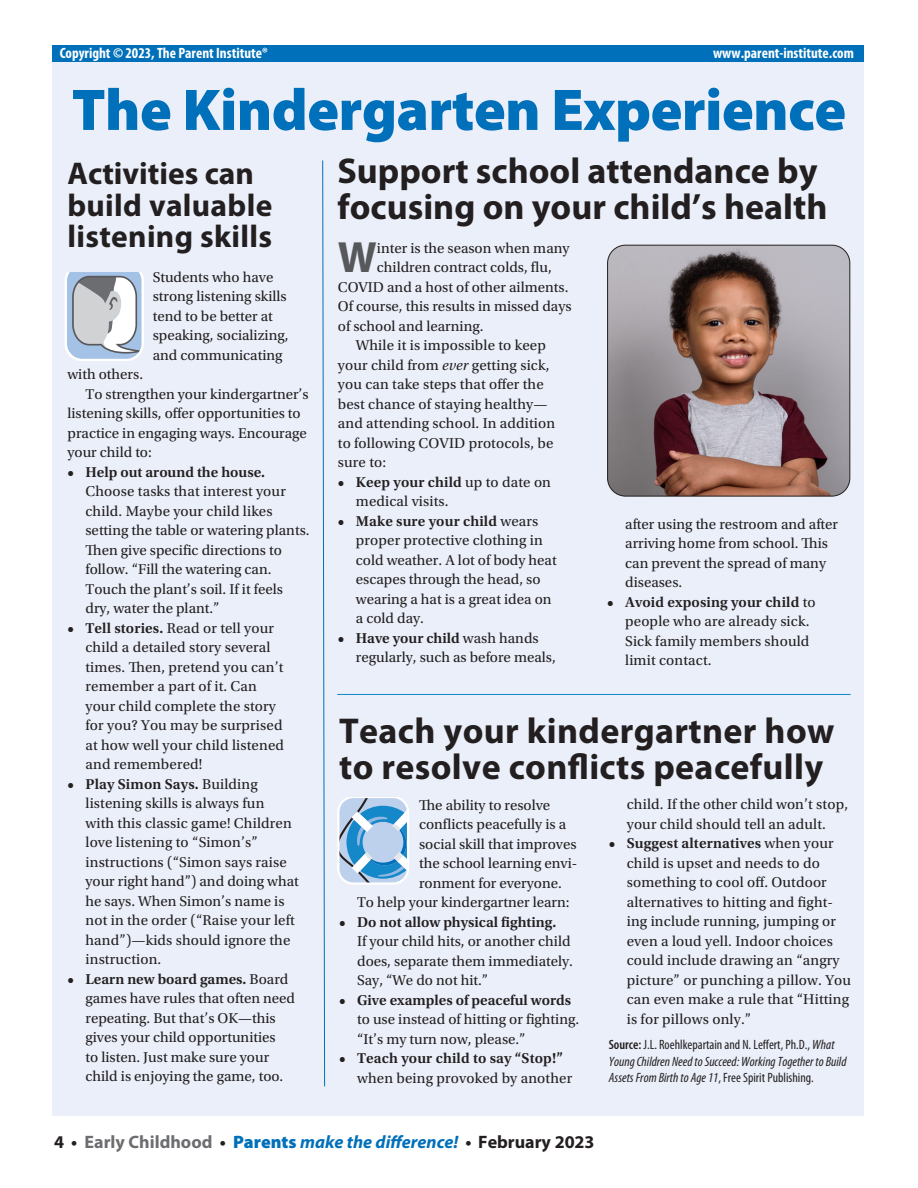
<style>
.page{position:relative;width:918px;height:1188px;background:#fff}
.page>*{position:absolute;margin:0;border:0;box-sizing:border-box;transform-origin:0 0}
.t1{font:900 59.25px "Myriad Pro";letter-spacing:-.01em;color:#0070ba}
.t2{font:700 43.95px "Myriad Pro";color:#57585a}
.t3{font:700 36px/36px "Myriad Pro";letter-spacing:.01em;color:#231f20}
.t4{font:700 31.5px/31.5px "Myriad Pro";letter-spacing:.01em;color:#231f20}
.t5{font:italic 700 18px "Myriad Pro";color:#0070ba}
.t6{font:15px/19.5px "Utopia Std";color:#231f20}
.t7{font:600 15px "Utopia Std";color:#231f20}
.t8{font:700 condensed 15px "Myriad Pro";color:#fff}
.t9{font:italic condensed 13.5px/16.5px "Myriad Pro";color:#231f20}
.s1{font-style:italic}
.s2{font-weight:600}
.s3{font-weight:600;font-style:normal}
.s4{font-style:normal}
.s5{font-style:normal;color:#231f20}
.s6{font-style:normal;color:#6c6d70}
.s7{font-weight:900;font-style:normal}
</style>
<div class="page">
<div style="left:52px;top:56px;width:811px;height:1060px;background:#eaeff9"></div>
<svg style="left:65px;top:273px;width:79px;height:88px;background:#c1c9d4"></svg>
<div style="left:52px;top:46px;width:811px;height:16px;background:#0070ba"></div>
<svg style="left:322px;top:160px;width:3px;height:927px"></svg>
<svg style="left:337px;top:797px;width:72px;height:88px;background:#98c1e1"></svg>
<hr style="left:337px;top:694px;width:514px;height:1px;background:#1588ca">
<img style="left:608px;top:245px;width:242px;height:250px">
<div style="left:607px;top:245px;width:243px;height:252px;border:1px solid #231f20;border-radius:18px"></div>
<p class="t8" style="left:60px;top:43px;width:210px">Copyright © 2023, The Parent Institute®</p>
<p class="t8" style="left:713px;top:43px;width:142px">www.parent-institute.com</p>
<h1 class="t1" style="left:72px;top:70px;width:776px">The Kindergarten Experience</h1>
<h3 class="t4" style="left:68px;top:157px;width:206px">Activities can build valuable listening skills</h3>
<h3 class="t3" style="left:338px;top:152px;width:491px">Support school attendance by focusing on your child’s health</h3>
<h2 class="t2" style="left:338px;top:229px;width:41px">W</h2>
<p class="t6" style="left:377px;top:238px;width:194px">inter is the season when many</p>
<p class="t6" style="left:377px;top:258px;width:176px">children contract colds, flu,</p>
<p class="t6" style="left:338px;top:277px;width:232px">COVID and a host of other ailments.</p>
<p class="t6" style="left:338px;top:297px;width:235px">Of course, this results in missed days</p>
<p class="t6" style="left:338px;top:316px;width:147px">of school and learning.</p>
<p class="t6" style="left:356px;top:336px;width:192px">While it is impossible to keep</p>
<p class="t6" style="left:338px;top:355px;width:213px">your child from <span class="s1">ever</span> getting sick,</p>
<p class="t6" style="left:338px;top:375px;width:207px">you can take steps that offer the</p>
<p class="t6" style="left:338px;top:394px;width:211px">best chance of staying healthy—</p>
<p class="t6" style="left:338px;top:414px;width:219px">and attending school. In addition</p>
<p class="t6" style="left:338px;top:433px;width:217px">to following COVID protocols, be</p>
<p class="t6" style="left:338px;top:453px;width:50px">sure to:</p>
<p class="t6" style="left:356px;top:472px;width:197px;text-indent:-18px"><span class="s2">• Keep your child</span> up to date on medical visits.</p>
<p class="t6" style="left:356px;top:511px;width:202px;text-indent:-18px"><span class="s2">• Make sure your child</span> wears proper protective clothing in cold weather. A lot of body heat escapes through the head, so wearing a hat is a great idea on a cold day.</p>
<p class="t6" style="left:356px;top:628px;width:202px;text-indent:-18px"><span class="s2">• Have your child</span> wash hands regularly, such as before meals,</p>
<p class="t6" style="left:153px;top:268px;width:137px">Students who have strong listening skills tend to be better at speaking, socializing, and communicating</p>
<p class="t6" style="left:68px;top:365px;width:77px">with others.</p>
<p class="t6" style="left:86px;top:385px;width:225px">To strengthen your kindergartner’s</p>
<p class="t6" style="left:68px;top:404px;width:235px">listening skills, offer opportunities to</p>
<p class="t6" style="left:68px;top:424px;width:241px">practice in engaging ways. Encourage</p>
<p class="t6" style="left:68px;top:443px;width:86px">your child to:</p>
<p class="t7" style="left:68px;top:464px;width:199px">• Help out around the house.</p>
<p class="t6" style="left:86px;top:482px;width:226px">Choose tasks that interest your child. Maybe your child likes setting the table or watering plants.<br>Then give specific directions to follow. “Fill the watering can.<br>Touch the plant’s soil. If it feels dry, water the plant.”</p>
<p class="t6" style="left:86px;top:619px;width:200px;text-indent:-18px"><span class="s2">• Tell stories.</span> Read or tell your child a detailed story several times. Then, pretend you can’t remember a part of it. Can your child complete the story for you? You may be surprised at how well your child listened and remembered!</p>
<p class="t6" style="left:86px;top:775px;width:215px;text-indent:-18px"><span class="s2">• Play Simon Says.</span> Building listening skills is always fun<br>with this classic game! Children love listening to “Simon’s” instructions (“Simon says raise your right hand”) and doing what he says. When Simon’s name is not in the order (“Raise your left hand”)—kids should ignore the instruction.</p>
<p class="t6" style="left:86px;top:970px;width:211px;text-indent:-18px"><span class="s2">• Learn new board games.</span> Board games have rules that often need repeating. But that’s OK—this gives your child opportunities<br>to listen. Just make sure your child is enjoying the game, too.</p>
<p class="t6" style="left:625px;top:514px;width:214px">after using the restroom and after arriving home from school. This can prevent the spread of many diseases.</p>
<p class="t6" style="left:625px;top:592px;width:192px;text-indent:-18px"><span class="s2">• Avoid exposing your child</span> to people who are already sick.<br>Sick family members should limit contact.</p>
<h3 class="t3" style="left:339px;top:712px;width:497px">Teach your kindergartner how to resolve conflicts peacefully</h3>
<p class="t6" style="left:627px;top:795px;width:223px">child. If the other child won’t stop, your child should tell an adult.</p>
<p class="t6" style="left:627px;top:834px;width:226px;text-indent:-18px"><span class="s2">• Suggest alternatives</span> when your child is upset and needs to do something to cool off. Outdoor alternatives to hitting and fight&shy;ing include running, jumping or even a loud yell. Indoor choices could include drawing an “angry picture” or punching a pillow. You can even make a rule that “Hitting is for pillows only.”</p>
<p class="t9" style="left:609px;top:1036px;width:239px"><span class="s3">Source:</span> <span class="s4">J.L. Roehlkepartain and N. Leffert, Ph.D.,</span> What<br>Young Children Need to Succeed: Working Together to Build<br>Assets From Birth to Age 11<span class="s4">, Free Spirit Publishing.</span></p>
<p class="t6" style="left:419px;top:795px;width:133px">The ability to resolve</p>
<p class="t6" style="left:419px;top:815px;width:149px">conflicts peacefully is a</p>
<p class="t6" style="left:419px;top:834px;width:159px">social skill that improves</p>
<p class="t6" style="left:419px;top:854px;width:160px">the school learning envi-</p>
<p class="t6" style="left:419px;top:873px;width:144px">ronment for everyone.</p>
<p class="t6" style="left:357px;top:893px;width:214px">To help your kindergartner learn:</p>
<p class="t7" style="left:339px;top:913px;width:219px">• Do not allow physical fighting.</p>
<p class="t6" style="left:357px;top:932px;width:217px">If your child hits, or another child does, separate them immediately.<br>Say, “We do not hit.”</p>
<p class="t7" style="left:339px;top:991px;width:234px">• Give examples of peaceful words</p>
<p class="t6" style="left:357px;top:1010px;width:224px">to use instead of hitting or fighting. “It’s my turn now, please.”</p>
<p class="t7" style="left:339px;top:1050px;width:225px">• Teach your child to say “Stop!”</p>
<p class="t6" style="left:357px;top:1068px;width:217px">when being provoked by another</p>
<p class="t5" style="left:54px;top:1130px;width:542px"><span class="s5">4 •</span> <span class="s6">Early Childhood</span> <span class="s5">•</span> <span class="s7">Parents</span> make the difference! <span class="s5">• February 2023</span></p>
</div>
